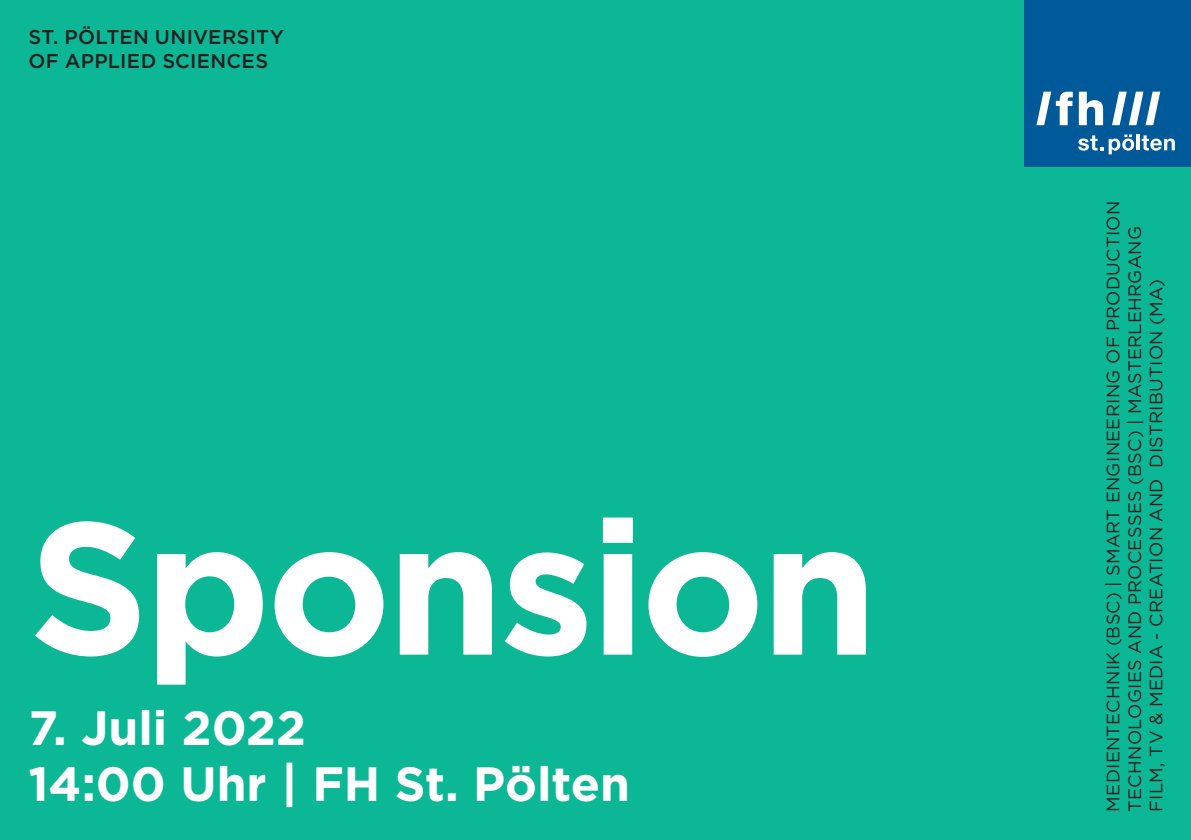
<style>
.page{position:relative;width:1191px;height:840px;background:#fff}
.page>*{position:absolute;margin:0;border:0;box-sizing:border-box;transform-origin:0 0}
.t1{font:700 187.6px "Gotham";letter-spacing:-.025em;color:#fff}
.t2{font:700 48px/56px "Gotham";color:#fff}
.t3{font:500 20px/24px "Gotham";letter-spacing:.015em;color:#231f20}
.t4{font:18px/21.6px "Gotham";letter-spacing:.015em;color:#231f20}
</style>
<div class="page">
<div style="left:0;top:0;width:1191px;height:839px;background:#0cb795"></div>
<div style="left:1024px;top:0;width:167px;height:166px;background:#005999"></div>
<svg style="left:1078px;top:92px;width:25px;height:33px"></svg>
<svg style="left:1112px;top:92px;width:48px;height:33px"></svg>
<svg style="left:1036px;top:92px;width:36px;height:33px"></svg>
<svg style="left:1078px;top:134px;width:56px;height:20px"></svg>
<hr style="left:1136px;top:134px;width:3px;height:16px;background:#fff">
<svg style="left:1141px;top:135px;width:33px;height:15px"></svg>
<p class="t3" style="left:28px;top:25px;width:257px">ST. PÖLTEN UNIVERSITY<br>OF APPLIED SCIENCES</p>
<h1 class="t1" style="left:28px;top:463px;width:851px">Sponsion</h1>
<h2 class="t2" style="left:28px;top:699px;width:603px">7. Juli 2022<br>14:00 Uhr | FH St. Pölten</h2>
<p class="t4" style="left:1102px;top:811px;width:612px;rotate:-90deg">MEDIENTECHNIK (BSC) | SMART ENGINEERING OF PRODUCTION<br>TECHNOLOGIES AND PROCESSES (BSC) | MASTERLEHRGANG<br>FILM, TV &amp; MEDIA - CREATION AND DISTRIBUTION (MA)</p>
</div>
